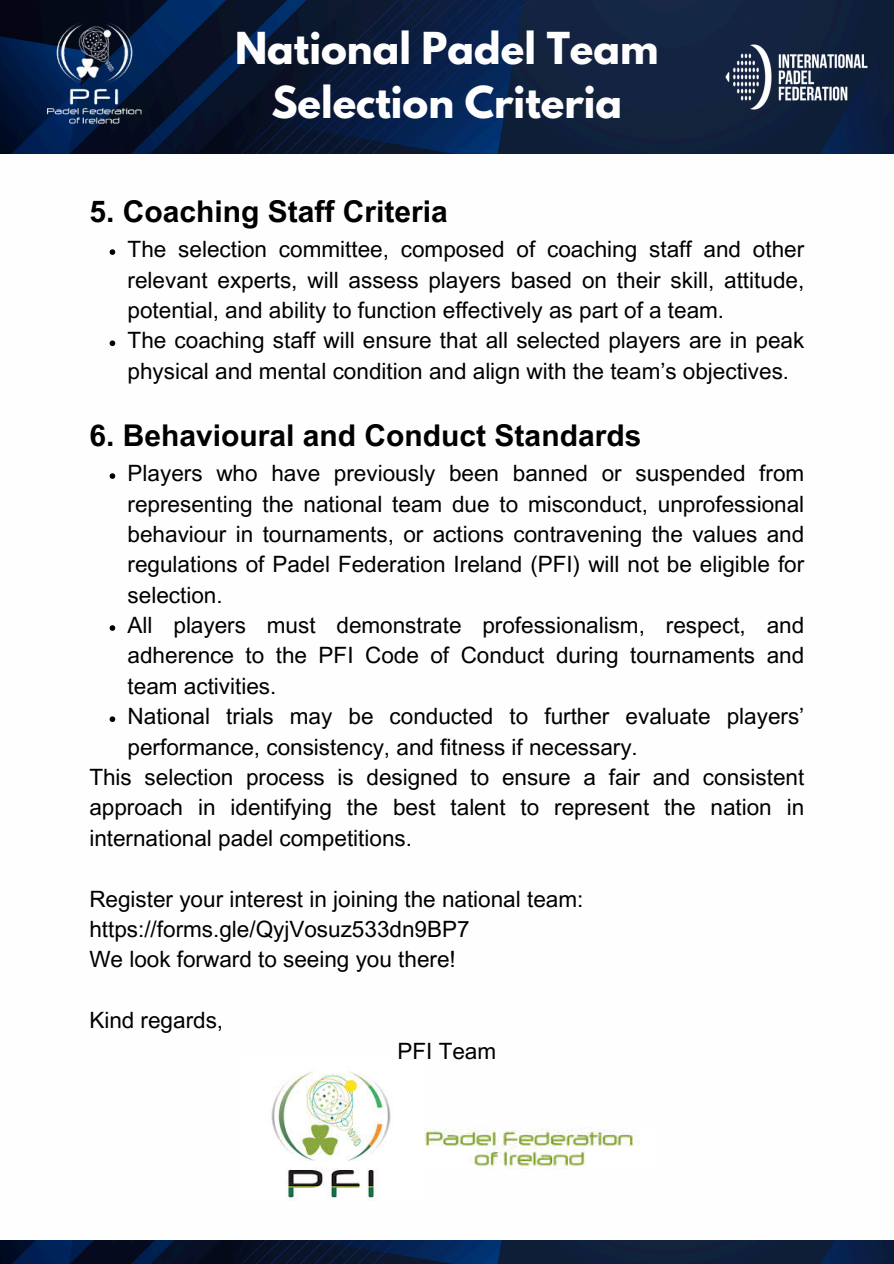
<style>
.page{position:relative;width:894px;height:1264px;background:#fff}
.page>*{position:absolute;margin:0;border:0;box-sizing:border-box;transform-origin:0 0}
.t1{font:700 39px/54px "League Spartan";color:#fefefe;text-align:center}
.t2{font:700 30px "Arial MT Pro";color:#000}
.t3{font:22.5px/30.3px "Arial MT Pro";color:#000;text-align:justify}
</style>
<div class="page">
<img style="left:0;top:1240px;width:893px;height:23px">
<img style="left:0;top:0;width:893px;height:153px">
<img style="left:722px;top:42px;width:148px;height:71px">
<img style="left:26px;top:6px;width:136px;height:82px">
<img style="left:35px;top:82px;width:119px;height:53px">
<img style="left:424px;top:1127px;width:216px;height:40px">
<img style="left:271px;top:1071px;width:120px;height:129px">
<svg style="left:110px;top:249px;width:5px;height:6px"></svg>
<svg style="left:110px;top:340px;width:5px;height:6px"></svg>
<svg style="left:110px;top:473px;width:5px;height:6px"></svg>
<svg style="left:110px;top:625px;width:5px;height:6px"></svg>
<svg style="left:110px;top:716px;width:5px;height:6px"></svg>
<p class="t1" style="left:235px;top:26px;width:425px">National Padel Team<br>Selection Criteria</p>
<p class="t2" style="left:89px;top:200px;width:360px">5. Coaching Staff Criteria</p>
<p class="t3" style="left:128px;top:237px;width:678px">The selection committee, composed of coaching staff and other relevant experts, will assess players based on their skill, attitude, potential, and ability to function effectively as part of a team.</p>
<h1 class="t3" style="left:128px;top:328px;width:678px">The coaching staff will ensure that all selected players are in peak physical and mental condition and align with the team’s objectives.</h1>
<p class="t2" style="left:89px;top:424px;width:553px">6. Behavioural and Conduct Standards</p>
<p class="t3" style="left:128px;top:461px;width:678px">Players who have previously been banned or suspended from representing the national team due to misconduct, unprofessional behaviour in tournaments, or actions contravening the values and regulations of Padel Federation Ireland (PFI) will not be eligible for selection.</p>
<h2 class="t3" style="left:128px;top:613px;width:678px">All players must demonstrate professionalism, respect, and adherence to the PFI Code of Conduct during tournaments and team activities.</h2>
<p class="t3" style="left:128px;top:704px;width:678px">National trials may be conducted to further evaluate players’ performance, consistency, and fitness if necessary.</p>
<p class="t3" style="left:89px;top:764px;width:716px">This selection process is designed to ensure a fair and consistent approach in identifying the best talent to represent the nation in international padel competitions.</p>
<h2 class="t3" style="left:89px;top:886px;width:495px">Register your interest in joining the national team:</h2>
<p class="t3" style="left:89px;top:916px;width:381px">https://forms.gle/QyjVosuz533dn9BP7</p>
<p class="t3" style="left:89px;top:947px;width:368px">We look forward to seeing you there!</p>
<p class="t3" style="left:89px;top:1007px;width:135px">Kind regards,</p>
<p class="t3" style="left:397px;top:1038px;width:100px">PFI Team</p>
</div>
